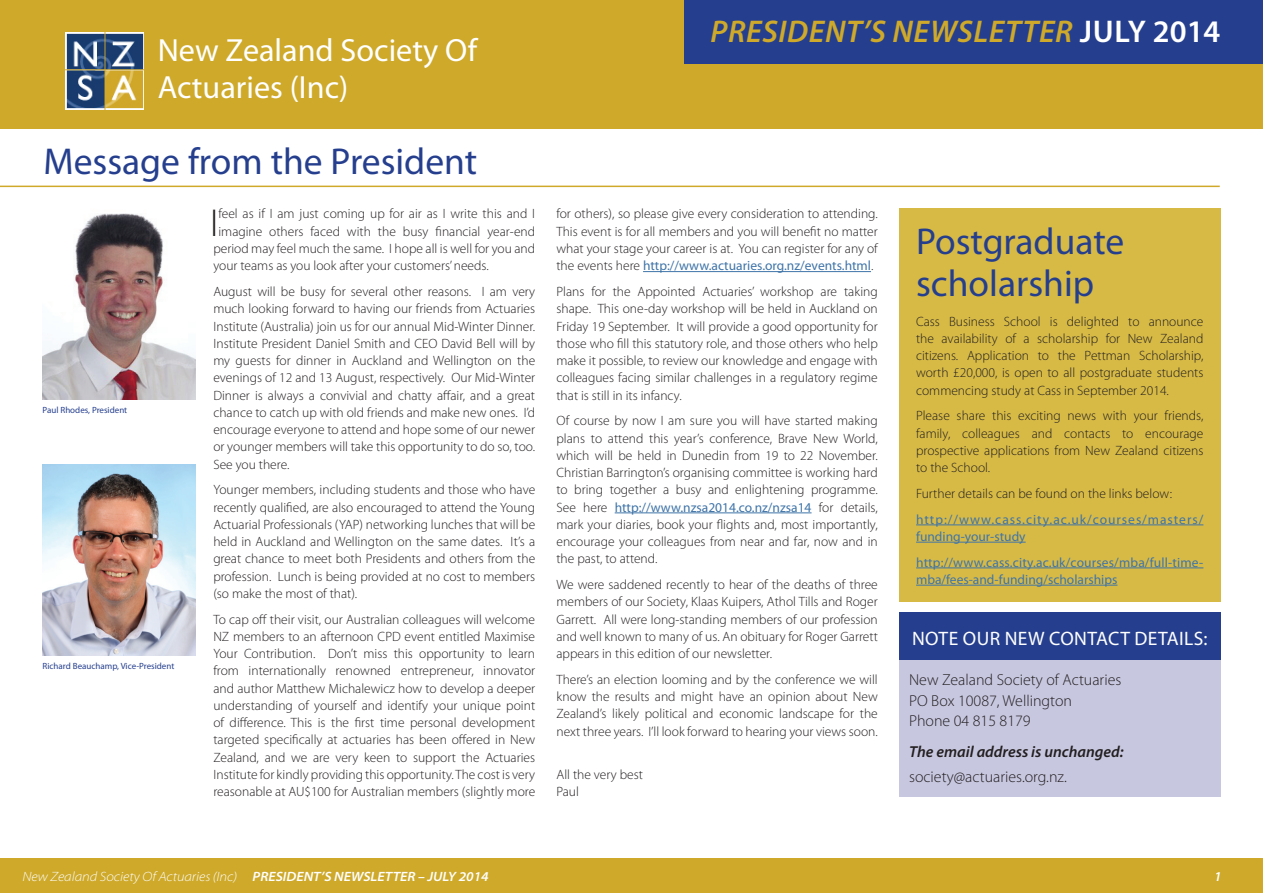
<style>
.page{position:relative;width:1263px;height:893px;background:#fff}
.page>*{position:absolute;margin:0;border:0;box-sizing:border-box;transform-origin:0 0}
.t1{font:300 39.15px "Myriad Pro";color:#231f20}
.t2{font:37.5px/42px "Myriad Pro";color:#253f8e}
.t3{font:32.25px/37.2px "Myriad Pro";color:#fff}
.t4{font:italic 600 31.5px "Myriad Pro";letter-spacing:.02em;color:#cea92a}
.t5{font:19.5px "Myriad Pro";letter-spacing:.02em;color:#fff}
.t6{font:300 15.9px/20.4px "Myriad Pro";color:#231f20}
.t7{font:italic 600 15.9px "Myriad Pro";color:#231f20}
.t8{font:300 13.5px/17.2px "Myriad Pro";color:#231f20;text-align:justify}
.t9{font:13.5px/17.2px "Myriad Pro";letter-spacing:.01em;color:#3f74a8}
.t10{font:italic 300 semi-expanded 13.5px "Myriad Pro";color:#fff}
.t11{font:13.5px/17.2px "Myriad Pro";letter-spacing:.07em;color:#3f74a8}
.t12{font:italic 600 semi-expanded 13.5px "Myriad Pro";color:#fff}
.t13{font:9px "Myriad Pro";color:#253f8e}
.s1{font-style:normal;color:#fff}
.s2{font-weight:400;color:#3f74a8}
.s3{font-weight:600}
</style>
<div class="page">
<div style="left:0;top:0;width:1263px;height:129px;background:#cea92a"></div>
<img style="left:66px;top:32px;width:78px;height:78px">
<div style="left:685px;top:0;width:578px;height:64px;background:#253f8e"></div>
<div style="left:0;top:858px;width:1263px;height:35px;background:#cea92a"></div>
<hr style="left:0;top:186px;width:1220px;height:1px;background:#cea92a">
<img style="left:43px;top:213px;width:152px;height:186px">
<img style="left:43px;top:465px;width:152px;height:191px">
<hr style="left:643px;top:271px;width:228px;height:1px;background:#3f74a8">
<hr style="left:615px;top:512px;width:196px;height:1px;background:#3f74a8">
<div style="left:899px;top:208px;width:321px;height:394px;background:#d7ba46"></div>
<hr style="left:916px;top:525px;width:287px;height:1px;background:#3f74a8">
<hr style="left:916px;top:542px;width:110px;height:1px;background:#3f74a8">
<hr style="left:916px;top:568px;width:287px;height:1px;background:#3f74a8">
<hr style="left:916px;top:585px;width:201px;height:1px;background:#3f74a8">
<div style="left:899px;top:613px;width:321px;height:183px;background:#c7c7e0"></div>
<div style="left:899px;top:612px;width:321px;height:48px;background:#253f8e"></div>
<h3 class="t3" style="left:158px;top:31px;width:321px">New Zealand Society Of<br>Actuaries (Inc)</h3>
<h2 class="t2" style="left:43px;top:139px;width:435px">Message from the President</h2>
<h1 class="t1" style="left:210px;top:199px;width:10px">I</h1>
<p class="t8" style="left:218px;top:205px;width:318px">feel as if I am just coming up for air as I write this and I</p>
<p class="t8" style="left:218px;top:222px;width:318px">imagine others faced with the busy financial year-end</p>
<p class="t8" style="left:213px;top:240px;width:323px">period may feel much the same. I hope all is well for you and</p>
<p class="t8" style="left:213px;top:257px;width:277px">your teams as you look after your customers’ needs.</p>
<p class="t8" style="left:213px;top:283px;width:323px">August will be busy for several other reasons. I am very much looking forward to having our friends from Actuaries Institute (Australia) join us for our annual Mid-Winter Dinner.<br>Institute President Daniel Smith and CEO David Bell will by my guests for dinner in Auckland and Wellington on the evenings of 12 and 13 August, respectively. Our Mid-Winter Dinner is always a convivial and chatty affair, and a great chance to catch up with old friends and make new ones. I’d encourage everyone to attend and hope some of our newer or younger members will take this opportunity to do so, too.<br>See you there.</p>
<p class="t8" style="left:213px;top:481px;width:323px">Younger members, including students and those who have recently qualified, are also encouraged to attend the Young Actuarial Professionals (YAP) networking lunches that will be held in Auckland and Wellington on the same dates. It’s a great chance to meet both Presidents and others from the profession. Lunch is being provided at no cost to members (so make the most of that).</p>
<p class="t8" style="left:213px;top:610px;width:323px">To cap off their visit, our Australian colleagues will welcome NZ members to an afternoon CPD event entitled Maximise Your Contribution. Don’t miss this opportunity to learn from internationally renowned entrepreneur, innovator and author Matthew Michalewicz how to develop a deeper understanding of yourself and identify your unique point of difference. This is the first time personal development targeted specifically at actuaries has been offered in New Zealand, and we are very keen to support the Actuaries Institute for kindly providing this opportunity. The cost is very reasonable at AU$100 for Australian members (slightly more</p>
<p class="t13" style="left:43px;top:404px;width:86px">Paul Rhodes, President</p>
<p class="t13" style="left:43px;top:661px;width:133px">Richard Beauchamp, Vice-President</p>
<h3 class="t4" style="left:710px;top:12px;width:511px">PRESIDENT’S NEWSLETTER <span class="s1">JULY 2014</span></h3>
<p class="t8" style="left:556px;top:205px;width:323px">for others), so please give every consideration to attending.<br>This event is for all members and you will benefit no matter what your stage your career is at. You can register for any of the events here <span class="s2">http://www.actuaries.org.nz/events.html</span>.</p>
<p class="t8" style="left:556px;top:283px;width:323px">Plans for the Appointed Actuaries’ workshop are taking shape. This one-day workshop will be held in Auckland on Friday 19 September. It will provide a good opportunity for those who fill this statutory role, and those others who help make it possible, to review our knowledge and engage with colleagues facing similar challenges in a regulatory regime that is still in its infancy.</p>
<p class="t8" style="left:556px;top:412px;width:323px">Of course by now I am sure you will have started making plans to attend this year’s conference, Brave New World, which will be held in Dunedin from 19 to 22 November.<br>Christian Barrington’s organising committee is working hard to bring together a busy and enlightening programme.<br>See here <span class="s2">http://www.nzsa2014.co.nz/nzsa14</span> for details, mark your diaries, book your flights and, most importantly, encourage your colleagues from near and far, now and in the past, to attend.</p>
<p class="t8" style="left:556px;top:576px;width:323px">We were saddened recently to hear of the deaths of three members of our Society, Klaas Kuipers, Athol Tills and Roger Garrett. All were long-standing members of our profession and well known to many of us. An obituary for Roger Garrett appears in this edition of our newsletter.</p>
<p class="t8" style="left:556px;top:671px;width:323px">There’s an election looming and by the conference we will know the results and might have an opinion about New Zealand’s likely political and economic landscape for the next three years. I’ll look forward to hearing your views soon.</p>
<p class="t8" style="left:556px;top:765px;width:88px">All the very best<br>Paul</p>
<h2 class="t2" style="left:916px;top:219px;width:210px">Postgraduate scholarship</h2>
<p class="t8" style="left:916px;top:312px;width:289px">Cass Business School is delighted to announce the availability of a scholarship for New Zealand citizens. Application to the Pettman Scholarship, worth £20,000, is open to all postgraduate students commencing study at Cass in September 2014.</p>
<p class="t8" style="left:916px;top:407px;width:289px">Please share this exciting news with your friends, family, colleagues and contacts to encourage prospective applications from New Zealand citizens to the School.</p>
<p class="t8" style="left:916px;top:485px;width:257px">Further details can be found on the links below:</p>
<p class="t11" style="left:916px;top:510px;width:289px">http://www.cass.city.ac.uk/courses/masters/ funding-your-study</p>
<p class="t9" style="left:916px;top:553px;width:289px">http://www.cass.city.ac.uk/courses/mba/full-time&shy;mba/fees-and-funding/scholarships</p>
<h3 class="t5" style="left:912px;top:626px;width:297px">Note our new contact detai ls:</h3>
<p class="t6" style="left:909px;top:670px;width:214px">New Zealand Society of Actuaries<br>PO Box 10087, Wellington<br>Phone 04 815 8179</p>
<p class="t7" style="left:909px;top:741px;width:216px">The email address is unchanged:</p>
<p class="t6" style="left:909px;top:766px;width:159px">society@actuaries.org.nz.</p>
<p class="t10" style="left:22px;top:868px;width:468px">New Zealand Society Of Actuaries (Inc) <span class="s3">PRESIDENT’S NEWSLETTER – JULY 2014</span></p>
<p class="t12" style="left:1214px;top:869px;width:9px">1</p>
</div>
